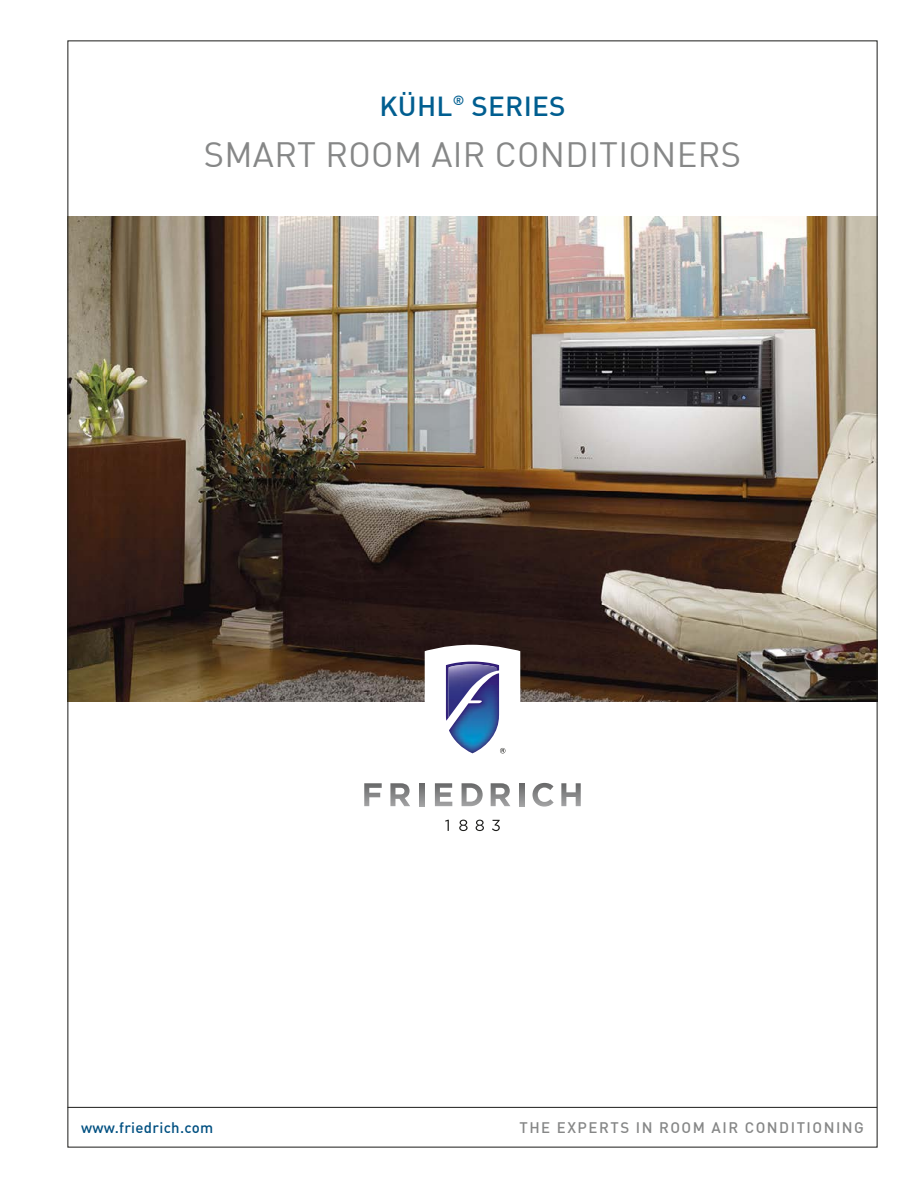
<style>
.page{position:relative;width:918px;height:1188px;background:#fff}
.page>*{position:absolute;margin:0;border:0;box-sizing:border-box;transform-origin:0 0}
.t1{font:34.5px "DIN";letter-spacing:.01em;color:#868787}
.t2{font:500 27px "DIN";letter-spacing:.01em;color:#005e90}
.t3{font:500 15px "DIN";letter-spacing:.1em;color:#868787}
.t4{font:500 15px "DIN";letter-spacing:.02em;color:#005081}
</style>
<div class="page">
<img style="left:70px;top:216px;width:806px;height:486px">
<hr style="left:68px;top:1107px;width:809px;height:1px;background:#1c1c1a">
<svg style="left:364px;top:783px;width:18px;height:23px"></svg>
<svg style="left:390px;top:783px;width:20px;height:23px"></svg>
<svg style="left:419px;top:783px;width:5px;height:23px"></svg>
<svg style="left:425px;top:645px;width:95px;height:162px"></svg>
<svg style="left:519px;top:783px;width:5px;height:23px"></svg>
<svg style="left:533px;top:783px;width:21px;height:24px"></svg>
<svg style="left:561px;top:783px;width:20px;height:23px"></svg>
<svg style="left:445px;top:820px;width:55px;height:11px"></svg>
<h2 class="t2" style="left:379px;top:89px;width:188px">KÜHL<sup>®</sup> SERIES</h2>
<h1 class="t1" style="left:204px;top:133px;width:539px">SMART ROOM AIR CONDITIONERS</h1>
<p class="t4" style="left:81px;top:1118px;width:134px">www.friedrich.com</p>
<p class="t3" style="left:520px;top:1118px;width:346px">THE EXPERTS IN ROOM AIR CONDITIONING</p>
</div>
